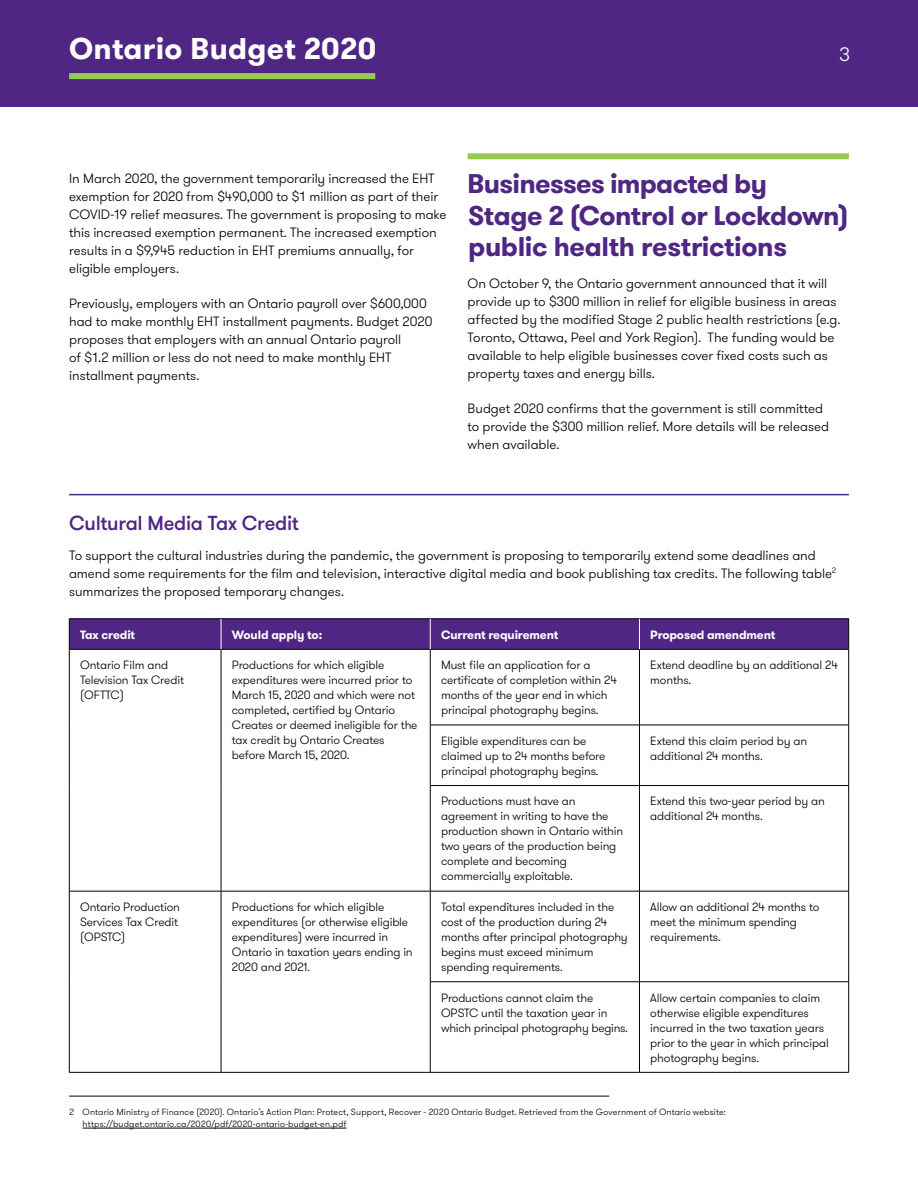
<style>
.page{position:relative;width:918px;height:1188px;background:#fff}
.page>*{position:absolute;margin:0;border:0;box-sizing:border-box;transform-origin:0 0}
.t1{font:700 30px "GT Walsheim Pro";letter-spacing:.01em;color:#fff}
.t2{font:700 27px/31.5px "GT Walsheim Pro";letter-spacing:-.015em;color:#4f2683}
.t3{font:500 20.25px "GT Walsheim Pro";letter-spacing:-.02em;color:#4f2683}
.t4{font:300 19.5px "GT Walsheim Pro";color:#fff}
.t5{font:300 13.5px/18px "GT Walsheim Pro";letter-spacing:-.005em;color:#000}
.t6{font:300 12px/15px "GT Walsheim Pro";letter-spacing:-.01em;color:#000}
.t7{font:700 12px "GT Walsheim Pro";letter-spacing:-.01em;color:#fff}
.t8{font:300 9px/12px "GT Walsheim Pro";letter-spacing:.015em;color:#000}
</style>
<div class="page">
<div style="left:0;top:0;width:918px;height:107px;background:#4f2683"></div>
<div style="left:69px;top:73px;width:306px;height:6px;background:#96ca4f"></div>
<hr style="left:69px;top:1096px;width:540px;height:1px;background:#000">
<hr style="left:83px;top:1128px;width:264px;height:1px;background:#000">
<svg style="left:70px;top:619px;width:778px;height:30px;background:#4e2681"></svg>
<svg style="left:70px;top:650px;width:778px;height:422px"></svg>
<hr style="left:69px;top:618px;width:152px;height:1px;background:#000">
<hr style="left:69px;top:619px;width:1px;height:30px;background:#000">
<hr style="left:221px;top:618px;width:209px;height:1px;background:#000">
<hr style="left:430px;top:618px;width:209px;height:1px;background:#000">
<hr style="left:639px;top:618px;width:210px;height:1px;background:#000">
<hr style="left:848px;top:619px;width:1px;height:30px;background:#000">
<hr style="left:69px;top:649px;width:152px;height:1px;background:#000">
<hr style="left:69px;top:650px;width:1px;height:75px;background:#000">
<hr style="left:221px;top:649px;width:209px;height:1px;background:#000">
<hr style="left:221px;top:650px;width:1px;height:75px;background:#000">
<hr style="left:430px;top:649px;width:209px;height:1px;background:#000">
<hr style="left:430px;top:650px;width:1px;height:75px;background:#000">
<hr style="left:639px;top:649px;width:210px;height:1px;background:#000">
<hr style="left:639px;top:650px;width:1px;height:75px;background:#000">
<hr style="left:848px;top:650px;width:1px;height:75px;background:#000">
<hr style="left:69px;top:725px;width:1px;height:61px;background:#000">
<hr style="left:221px;top:725px;width:1px;height:61px;background:#000">
<hr style="left:430px;top:725px;width:209px;height:1px;background:#000">
<hr style="left:430px;top:725px;width:1px;height:60px;background:#000">
<hr style="left:639px;top:725px;width:210px;height:1px;background:#000">
<hr style="left:639px;top:725px;width:1px;height:60px;background:#000">
<hr style="left:848px;top:725px;width:1px;height:60px;background:#000">
<hr style="left:69px;top:786px;width:1px;height:105px;background:#000">
<hr style="left:221px;top:786px;width:1px;height:105px;background:#000">
<hr style="left:430px;top:785px;width:209px;height:1px;background:#000">
<hr style="left:430px;top:786px;width:1px;height:105px;background:#000">
<hr style="left:639px;top:785px;width:210px;height:1px;background:#000">
<hr style="left:639px;top:786px;width:1px;height:105px;background:#000">
<hr style="left:848px;top:786px;width:1px;height:105px;background:#000">
<hr style="left:69px;top:891px;width:152px;height:1px;background:#000">
<hr style="left:69px;top:891px;width:1px;height:91px;background:#000">
<hr style="left:221px;top:891px;width:209px;height:1px;background:#000">
<hr style="left:221px;top:891px;width:1px;height:91px;background:#000">
<hr style="left:430px;top:891px;width:209px;height:1px;background:#000">
<hr style="left:430px;top:891px;width:1px;height:91px;background:#000">
<hr style="left:639px;top:891px;width:210px;height:1px;background:#000">
<hr style="left:639px;top:891px;width:1px;height:91px;background:#000">
<hr style="left:848px;top:891px;width:1px;height:91px;background:#000">
<hr style="left:69px;top:982px;width:1px;height:90px;background:#000">
<hr style="left:221px;top:982px;width:1px;height:90px;background:#000">
<hr style="left:430px;top:981px;width:209px;height:1px;background:#000">
<hr style="left:430px;top:982px;width:1px;height:90px;background:#000">
<hr style="left:639px;top:981px;width:210px;height:1px;background:#000">
<hr style="left:639px;top:982px;width:1px;height:90px;background:#000">
<hr style="left:848px;top:982px;width:1px;height:90px;background:#000">
<hr style="left:69px;top:1072px;width:152px;height:1px;background:#000">
<hr style="left:221px;top:1072px;width:209px;height:1px;background:#000">
<hr style="left:430px;top:1072px;width:209px;height:1px;background:#000">
<hr style="left:639px;top:1072px;width:210px;height:1px;background:#000">
<hr style="left:221px;top:619px;width:1px;height:30px;background:#fff">
<hr style="left:430px;top:619px;width:1px;height:30px;background:#fff">
<hr style="left:639px;top:619px;width:1px;height:30px;background:#fff">
<div style="left:468px;top:153px;width:381px;height:6px;background:#96ca4f"></div>
<hr style="left:69px;top:494px;width:780px;height:1px;background:#4f2683">
<h1 class="t1" style="left:69px;top:29px;width:309px">Ontario Budget 2020</h1>
<h3 class="t4" style="left:839px;top:42px;width:12px">3</h3>
<p class="t5" style="left:69px;top:170px;width:379px">In March 2020, the government temporarily increased the EHT exemption for 2020 from $490,000 to $1 million as part of their COVID-19 relief measures. The government is proposing to make this increased exemption permanent. The increased exemption results in a $9,945 reduction in EHT premiums annually, for eligible employers.</p>
<p class="t5" style="left:69px;top:295px;width:365px">Previously, employers with an Ontario payroll over $600,000 had to make monthly EHT installment payments. Budget 2020 proposes that employers with an annual Ontario payroll<br>of $1.2 million or less do not need to make monthly EHT installment payments.</p>
<h2 class="t2" style="left:468px;top:168px;width:382px">Businesses impacted by<br>Stage 2 (Control or Lockdown) public health restrictions</h2>
<p class="t5" style="left:468px;top:274px;width:375px">On October 9, the Ontario government announced that it will provide up to $300 million in relief for eligible business in areas affected by the modified Stage 2 public health restrictions (e.g.<br>Toronto, Ottawa, Peel and York Region). The funding would be available to help eligible businesses cover fixed costs such as property taxes and energy bills.</p>
<p class="t5" style="left:468px;top:399px;width:363px">Budget 2020 confirms that the government is still committed to provide the $300 million relief. More details will be released when available.</p>
<h3 class="t3" style="left:69px;top:511px;width:231px">Cultural Media Tax Credit</h3>
<p class="t5" style="left:69px;top:546px;width:769px">To support the cultural industries during the pandemic, the government is proposing to temporarily extend some deadlines and amend some requirements for the film and television, interactive digital media and book publishing tax credits. The following table<sup>2 </sup>summarizes the proposed temporary changes.</p>
<p class="t7" style="left:80px;top:627px;width:57px">Tax credit</p>
<p class="t7" style="left:232px;top:627px;width:92px">Would apply to:</p>
<p class="t7" style="left:441px;top:627px;width:119px">Current requirement</p>
<p class="t7" style="left:650px;top:627px;width:127px">Proposed amendment</p>
<p class="t6" style="left:80px;top:658px;width:105px">Ontario Film and<br>Television Tax Credit (OFTTC)</p>
<p class="t6" style="left:232px;top:658px;width:187px">Productions for which eligible expenditures were incurred prior to<br>March 15, 2020 and which were not completed, certified by Ontario<br>Creates or deemed ineligible for the tax credit by Ontario Creates before March 15, 2020.</p>
<p class="t6" style="left:441px;top:658px;width:177px">Must file an application for a certificate of completion within 24 months of the year end in which principal photography begins.</p>
<p class="t6" style="left:650px;top:658px;width:189px">Extend deadline by an additional 24 months.</p>
<p class="t6" style="left:441px;top:733px;width:166px">Eligible expenditures can be claimed up to 24 months before principal photography begins.</p>
<p class="t6" style="left:650px;top:733px;width:158px">Extend this claim period by an additional 24 months.</p>
<p class="t6" style="left:441px;top:794px;width:184px">Productions must have an agreement in writing to have the production shown in Ontario within two years of the production being complete and becoming commercially exploitable.</p>
<p class="t6" style="left:650px;top:794px;width:176px">Extend this two-year period by an additional 24 months.</p>
<p class="t6" style="left:80px;top:900px;width:101px">Ontario Production<br>Services Tax Credit (OPSTC)</p>
<p class="t6" style="left:232px;top:900px;width:182px">Productions for which eligible expenditures (or otherwise eligible expenditures) were incurred in<br>Ontario in taxation years ending in<br>2020 and 2021.</p>
<p class="t6" style="left:441px;top:900px;width:188px">Total expenditures included in the cost of the production during 24 months after principal photography begins must exceed minimum spending requirements.</p>
<p class="t6" style="left:650px;top:900px;width:171px">Allow an additional 24 months to meet the minimum spending requirements.</p>
<p class="t6" style="left:441px;top:990px;width:188px">Productions cannot claim the<br>OPSTC until the taxation year in which principal photography begins.</p>
<p class="t6" style="left:650px;top:990px;width:180px">Allow certain companies to claim otherwise eligible expenditures incurred in the two taxation years prior to the year in which principal photography begins.</p>
<p class="t8" style="left:83px;top:1106px;width:645px;text-indent:-14px">2 Ontario Ministry of Finance (2020). Ontario’s Action Plan: Protect, Support, Recover - 2020 Ontario Budget. Retrieved from the Government of Ontario website: https://budget.ontario.ca/2020/pdf/2020-ontario-budget-en.pdf</p>
</div>
